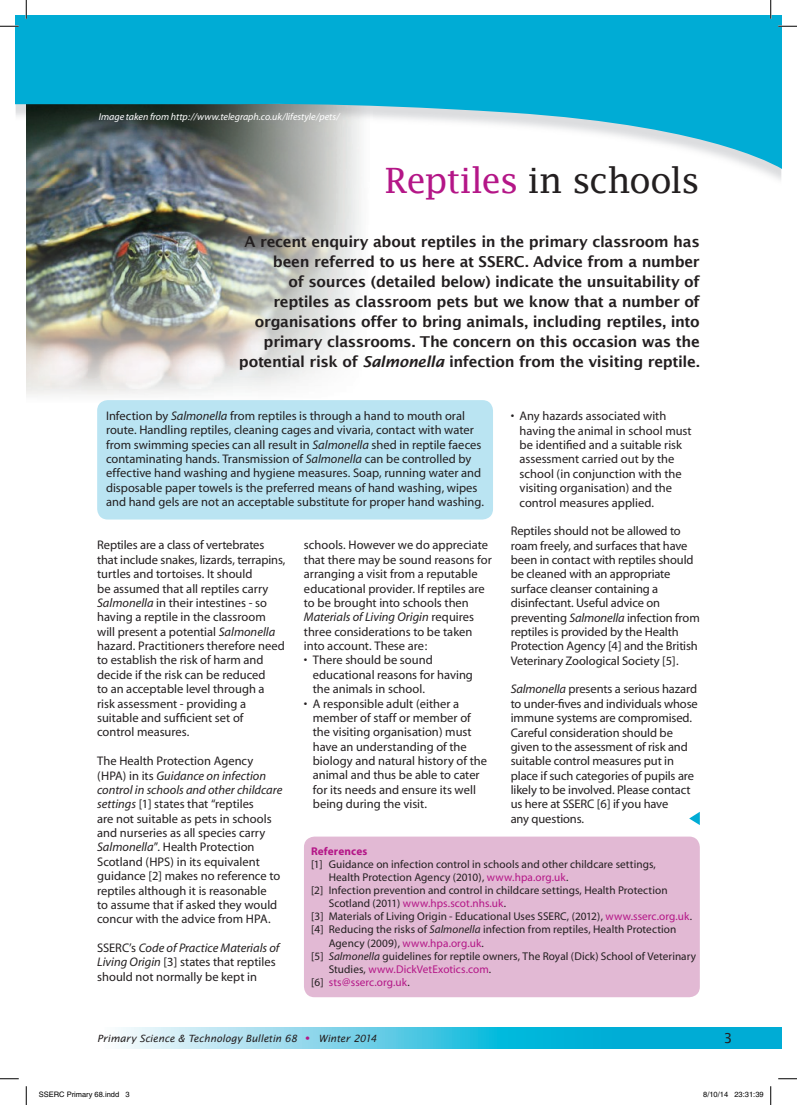
<style>
.page{position:relative;width:797px;height:1105px;background:#fff}
.page>*{position:absolute;margin:0;border:0;box-sizing:border-box;transform-origin:0 0}
.t1{font:35px "Lucida Fax";letter-spacing:-.035em;color:#231f20}
.t2{font:600 15px/20px "Lucida Sans";letter-spacing:-.025em;color:#231f20;text-align:right}
.t3{font:13.75px "Lucida Sans";color:#231f20}
.t4{font:12.5px/14.4px "Myriad";color:#231f20}
.t5{font:11.25px "Myriad";letter-spacing:.005em;color:#231f20}
.t6{font:11.25px "Myriad";letter-spacing:.005em;color:#b41687}
.t7{font:700 11.25px "Myriad";letter-spacing:.01em;color:#b41687}
.t8{font:italic 10px "Myriad";color:#fff}
.t9{font:italic 10px "Lucida Sans";color:#231f20}
.t10{font:7.5px "Helvetica";color:#000}
.s1{color:#b41687}
.s2{font-style:italic}
.s3{color:#231f20}
.s4{font-style:normal;font-size:23.75px;color:#b41687}
</style>
<div class="page">
<img style="left:26px;top:171px;width:335px;height:232px">
<div style="left:97px;top:400px;width:396px;height:119px;background:#bae4f2;border-radius:11px"></div>
<div style="left:304px;top:836px;width:395px;height:161px;background:#e2b9d4;border-radius:11px"></div>
<svg style="left:118px;top:1027px;width:663px;height:21px;background:#4fc7e2"></svg>
<img style="left:26px;top:171px;width:32px;height:17px">
<img style="left:355px;top:171px;width:6px;height:17px">
<svg style="left:16px;top:16px;width:765px;height:155px;background:#3faec8"></svg>
<svg style="left:689px;top:812px;width:10px;height:13px"></svg>
<svg style="left:0;top:25px;width:19px;height:2px"></svg>
<svg style="left:778px;top:25px;width:19px;height:2px"></svg>
<svg style="left:0;top:1078px;width:19px;height:1px"></svg>
<svg style="left:778px;top:1078px;width:19px;height:1px"></svg>
<svg style="left:25px;top:0;width:2px;height:19px"></svg>
<svg style="left:25px;top:1086px;width:2px;height:19px"></svg>
<svg style="left:770px;top:0;width:1px;height:19px"></svg>
<svg style="left:770px;top:1086px;width:1px;height:19px"></svg>
<p class="t8" style="left:99px;top:112px;width:242px">Image taken from http://www.telegraph.co.uk/lifestyle/pets/</p>
<h1 class="t1" style="left:384px;top:160px;width:317px"><span class="s1">Reptiles</span> in schools</h1>
<p class="t2" style="left:239px;top:231px;width:462px">A recent enquiry about reptiles in the primary classroom has been referred to us here at SSERC. Advice from a number<br>of sources (detailed below) indicate the unsuitability of reptiles as classroom pets but we know that a number of organisations offer to bring animals, including reptiles, into primary classrooms. The concern on this occasion was the potential risk of <span class="s2">Salmonella</span> infection from the visiting reptile.</p>
<p class="t4" style="left:106px;top:409px;width:379px">Infection by <span class="s2">Salmonella</span> from reptiles is through a hand to mouth oral route. Handling reptiles, cleaning cages and vivaria, contact with water from swimming species can all result in <span class="s2">Salmonella</span> shed in reptile faeces contaminating hands. Transmission of <span class="s2">Salmonella</span> can be controlled by effective hand washing and hygiene measures. Soap, running water and disposable paper towels is the preferred means of hand washing, wipes and hand gels are not an acceptable substitute for proper hand washing.</p>
<p class="t4" style="left:519px;top:409px;width:174px;text-indent:-9px">• Any hazards associated with having the animal in school must be identified and a suitable risk assessment carried out by the school (in conjunction with the visiting organisation) and the control measures applied.</p>
<p class="t4" style="left:511px;top:524px;width:190px">Reptiles should not be allowed to roam freely, and surfaces that have been in contact with reptiles should be cleaned with an appropriate surface cleanser containing a disinfectant. Useful advice on preventing <span class="s2">Salmonella</span> infection from reptiles is provided by the Health Protection Agency [4] and the British Veterinary Zoological Society [5].</p>
<p class="t4" style="left:511px;top:682px;width:188px"><span class="s2">Salmonella</span> presents a serious hazard to under-fives and individuals whose immune systems are compromised.<br>Careful consideration should be given to the assessment of risk and suitable control measures put in place if such categories of pupils are likely to be involved. Please contact us here at SSERC [6] if you have<br>any questions.</p>
<p class="t4" style="left:97px;top:539px;width:190px">Reptiles are a class of vertebrates that include snakes, lizards, terrapins, turtles and tortoises. It should<br>be assumed that all reptiles carry <span class="s2">Salmonella</span> in their intestines - so having a reptile in the classroom will present a potential <span class="s2">Salmonella </span>hazard. Practitioners therefore need to establish the risk of harm and decide if the risk can be reduced<br>to an acceptable level through a risk assessment - providing a suitable and sufficient set of<br>control measures.</p>
<p class="t4" style="left:97px;top:754px;width:187px">The Health Protection Agency (HPA) in its <span class="s2">Guidance on infection control in schools and other childcare settings</span> [1] states that “reptiles<br>are not suitable as pets in schools and nurseries as all species carry <span class="s2">Salmonella</span>”. Health Protection Scotland (HPS) in its equivalent guidance [2] makes no reference to reptiles although it is reasonable<br>to assume that if asked they would concur with the advice from HPA.</p>
<p class="t4" style="left:97px;top:941px;width:184px">SSERC’s <span class="s2">Code of Practice Materials of<br>Living Origin</span> [3] states that reptiles should not normally be kept in</p>
<p class="t4" style="left:304px;top:539px;width:189px">schools. However we do appreciate that there may be sound reasons for arranging a visit from a reputable educational provider. If reptiles are to be brought into schools then <span class="s2">Materials of Living Origin</span> requires three considerations to be taken into account. These are:</p>
<p class="t4" style="left:313px;top:654px;width:162px;text-indent:-9px">• There should be sound educational reasons for having the animals in school.</p>
<p class="t4" style="left:313px;top:697px;width:176px;text-indent:-9px">• A responsible adult (either a member of staff or member of the visiting organisation) must have an understanding of the biology and natural history of the animal and thus be able to cater for its needs and ensure its well being during the visit.</p>
<p class="t7" style="left:311px;top:845px;width:58px">References</p>
<p class="t5" style="left:311px;top:858px;width:346px">[1] Guidance on infection control in schools and other childcare settings,</p>
<p class="t5" style="left:329px;top:871px;width:241px">Health Protection Agency (2010), <span class="s1">www.hpa.org.uk</span>.</p>
<p class="t5" style="left:311px;top:885px;width:358px">[2] Infection prevention and control in childcare settings, Health Protection</p>
<p class="t6" style="left:329px;top:898px;width:179px"><span class="s3">Scotland (2011)</span> www.hps.scot.nhs.uk<span class="s3">.</span></p>
<p class="t5" style="left:311px;top:911px;width:382px">[3] Materials of Living Origin - Educational Uses SSERC, (2012), <span class="s1">www.sserc.org.uk</span>.</p>
<p class="t5" style="left:311px;top:924px;width:367px">[4] Reducing the risks of <span class="s2">Salmonella</span> infection from reptiles, Health Protection</p>
<p class="t5" style="left:329px;top:937px;width:157px">Agency (2009), <span class="s1">www.hpa.org.uk</span>.</p>
<p class="t5" style="left:311px;top:950px;width:386px">[5] <span class="s2">Salmonella</span> guidelines for reptile owners, The Royal (Dick) School of Veterinary</p>
<p class="t6" style="left:329px;top:963px;width:164px"><span class="s3">Studies,</span> www.DickVetExotics.com<span class="s3">.</span></p>
<p class="t6" style="left:311px;top:976px;width:100px"><span class="s3">[6]</span> sts@sserc.org.uk<span class="s3">.</span></p>
<p class="t9" style="left:97px;top:1033px;width:281px">Primary Science &amp; Technology Bulletin 68 <span class="s4">•</span> Winter 2014</p>
<p class="t3" style="left:724px;top:1030px;width:10px">3</p>
<p class="t10" style="left:39px;top:1090px;width:92px">SSERC Primary 68.indd 3</p>
<p class="t10" style="left:703px;top:1090px;width:62px">8/10/14 23:31:39</p>
</div>
